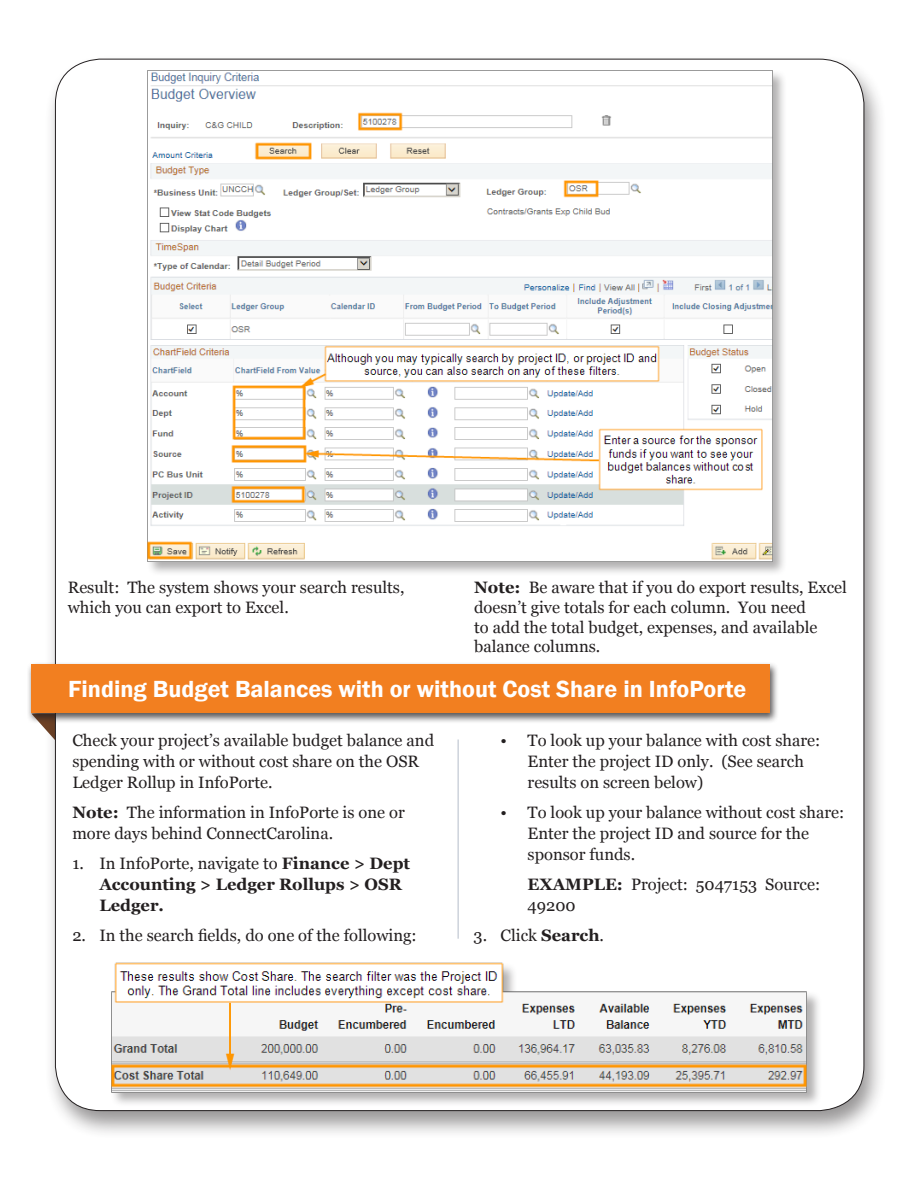
<style>
.page{position:relative;width:918px;height:1188px;background:#fff}
.page>*{position:absolute;margin:0;border:0;box-sizing:border-box;transform-origin:0 0}
.t1{font:600 24px "Franklin Gothic";color:#fff}
.Alphabet_List{font:16.5px/21px "Georgia";color:#231f20}
.Body_Text{font:16.5px/21px "Georgia";color:#231f20}
.t2{font:700 16.5px/21px "Georgia";color:#231f20}
.s1{font-weight:700}
.s2{font-weight:400}
</style>
<div class="page">
<svg style="left:40px;top:724px;width:5px;height:5px"></svg>
<div style="left:45px;top:54px;width:842px;height:1086px;background:#231f20;opacity:.47"></div>
<div style="left:55px;top:59px;width:809px;height:1052px;background:#fff;border-radius:45px"></div>
<hr style="left:457px;top:740px;width:2px;height:199px;background:#cdd3db">
<div style="left:27px;top:662px;width:751px;height:62px;background:#231f20;opacity:.75"></div>
<div style="left:31px;top:664px;width:739px;height:49px;background:#f27f20"></div>
<div style="left:146px;top:69px;width:641px;height:508px;background:#231f20;opacity:.35"></div>
<img style="left:148px;top:71px;width:625px;height:491px">
<div style="left:110px;top:962px;width:712px;height:146px;background:#231f20;opacity:.35"></div>
<img style="left:111px;top:962px;width:696px;height:131px">
<p class="Alphabet_List" style="left:68px;top:578px;width:338px;line-height:19.8px">Result: The system shows your search results, which you can export to Excel.</p>
<p class="Alphabet_List" style="left:474px;top:578px;width:374px;line-height:19.8px"><span class="s1">Note:</span> Be aware that if you do export results, Excel doesn’t give totals for each column. You need<br>to add the total budget, expenses, and available balance columns.</p>
<p class="t1" style="left:68px;top:674px;width:680px">Finding Budget Balances with or without Cost Share in InfoPorte</p>
<p class="Body_Text" style="left:72px;top:730px;width:363px">Check your project’s available budget balance and spending with or without cost share on the OSR<br>Ledger Rollup in InfoPorte.</p>
<p class="Body_Text" style="left:72px;top:802px;width:334px"><span class="s1">Note:</span> The information in InfoPorte is one or more days behind ConnectCarolina.</p>
<p class="t2" style="left:99px;top:853px;width:312px;text-indent:-27px"><span class="s2">1. In InfoPorte, navigate to</span> Finance &gt; Dept<br>Accounting &gt; Ledger Rollups &gt; OSR<br>Ledger.</p>
<p class="Alphabet_List" style="left:72px;top:925px;width:346px">2. In the search fields, do one of the following:</p>
<p class="Alphabet_List" style="left:528px;top:730px;width:294px;text-indent:-27px">• To look up your balance with cost share:<br>Enter the project ID only. (See search results on screen below)</p>
<p class="Alphabet_List" style="left:528px;top:802px;width:318px;text-indent:-27px">• To look up your balance without cost share:<br>Enter the project ID and source for the sponsor funds.</p>
<p class="Body_Text" style="left:528px;top:874px;width:294px"><span class="s1">EXAMPLE:</span> Project: 5047153 Source:<br>49200</p>
<p class="Alphabet_List" style="left:474px;top:925px;width:132px">3. Click <span class="s1">Search</span>.</p>
</div>
